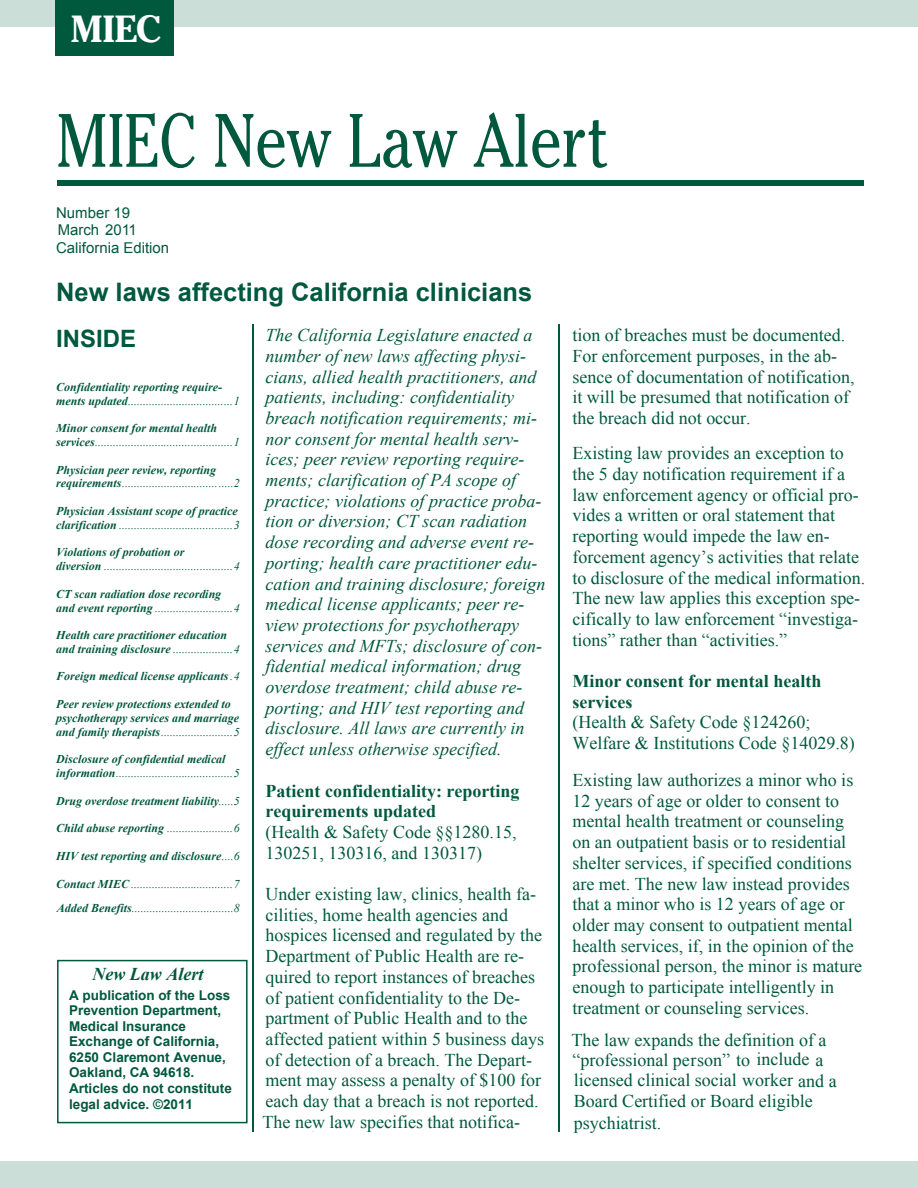
<style>
.page{position:relative;width:918px;height:1188px;background:#fff}
.page>*{position:absolute;margin:0;border:0;box-sizing:border-box;transform-origin:0 0}
.t1{font:75px "Cheltenham";color:#00583d;scale:.8 1}
.t2{font:700 37.65px "Cheltenham";color:#fff}
.t3{font:700 25.5px "Arial";color:#00583d}
.t4{font:700 24px "Arial";color:#00583d}
.t5{font:18px/20.7px "Times New Roman";color:#00583d}
.t6{font:italic 18px/20.7px "Times New Roman";color:#00583d}
.t7{font:700 18px/20.7px "Times New Roman";color:#00583d}
.t8{font:italic 700 18px "Times New Roman";color:#00583d}
.t9{font:15px/17.2px "Arial";color:#00583d}
.t10{font:700 13.5px/15.5px "Arial";color:#00583d}
.t11{font:italic 700 12px/13.8px "Times New Roman";color:#00583d}
.t12{font:italic 12px/13.8px "Times New Roman";color:#00583d}
.s1{font-weight:400}
.s2{font-weight:700}
</style>
<div class="page">
<div style="left:0;top:1161px;width:918px;height:27px;background:#ccded8"></div>
<div style="left:0;top:0;width:918px;height:27px;background:#ccded8"></div>
<hr style="left:252px;top:324px;width:1px;height:808px;background:#00583d">
<hr style="left:559px;top:324px;width:1px;height:808px;background:#00583d">
<div style="left:57px;top:960px;width:191px;height:163px;border:2px solid #00583d"></div>
<div style="left:57px;top:180px;width:807px;height:6px;background:#00583d"></div>
<div style="left:56px;top:0;width:118px;height:56px;background:#00583d"></div>
<h2 class="t2" style="left:71px;top:6px;width:92px">MIEC</h2>
<h1 class="t1" style="left:56px;top:97px;width:693px">MIEC New Law Alert</h1>
<p class="t9" style="left:56px;top:204px;width:115px">Number 19<br>March 2011<br>California Edition</p>
<h3 class="t3" style="left:56px;top:276px;width:478px">New laws affecting California clinicians</h3>
<h3 class="t4" style="left:56px;top:323px;width:81px">INSIDE</h3>
<p class="t11" style="left:56px;top:380px;width:185px">Confidentiality reporting require&shy;ments updated<span class="s1">...................................1</span></p>
<p class="t12" style="left:56px;top:421px;width:185px"><span class="s2">Minor consent for mental health services</span>..............................................1</p>
<p class="t11" style="left:56px;top:462px;width:185px">Physician peer review, reporting requirements<span class="s1">.....................................2</span></p>
<p class="t11" style="left:56px;top:504px;width:185px">Physician Assistant scope of practice clarification <span class="s1">......................................3</span></p>
<p class="t12" style="left:56px;top:545px;width:185px"><span class="s2">Violations of probation or<br>diversion</span> ...........................................4</p>
<p class="t11" style="left:56px;top:586px;width:185px">CT scan radiation dose recording and event reporting <span class="s1">..........................4</span></p>
<p class="t11" style="left:56px;top:628px;width:185px">Health care practitioner education and training disclosure <span class="s1">....................4</span></p>
<p class="t11" style="left:56px;top:669px;width:185px">Foreign medical license applicants<span class="s1">.4</span></p>
<p class="t11" style="left:56px;top:697px;width:185px">Peer review protections extended to psychotherapy services and marriage and family therapists<span class="s1">........................5</span></p>
<p class="t11" style="left:56px;top:752px;width:185px">Disclosure of confidential medical information<span class="s1">.......................................5</span></p>
<p class="t11" style="left:56px;top:793px;width:185px">Drug overdose treatment liability<span class="s1">.....5</span></p>
<p class="t12" style="left:56px;top:821px;width:185px"><span class="s2">Child abuse reporting</span> ......................6</p>
<p class="t11" style="left:56px;top:849px;width:185px">HIV test reporting and disclosure<span class="s1">....6</span></p>
<p class="t12" style="left:56px;top:876px;width:185px"><span class="s2">Contact MIEC</span> ..................................7</p>
<p class="t6" style="left:266px;top:324px;width:281px">The California Legislature enacted a number of new laws affecting physi&shy;cians, allied health practitioners, and patients, including: confidentiality breach notification requirements; mi&shy;nor consent for mental health serv&shy;ices; peer review reporting require&shy;ments; clarification of PA scope of practice; violations of practice proba&shy;tion or diversion; CT scan radiation dose recording and adverse event re&shy;porting; health care practitioner edu&shy;cation and training disclosure; foreign medical license applicants; peer re&shy;view protections for psychotherapy services and MFTs; disclosure of con&shy;fidential medical information; drug overdose treatment; child abuse re&shy;porting; and HIV test reporting and disclosure. All laws are currently in effect unless otherwise specified.</p>
<p class="t7" style="left:266px;top:780px;width:255px">Patient confidentiality: reporting requirements updated</p>
<p class="t5" style="left:266px;top:821px;width:252px">(Health &amp; Safety Code §§1280.15,<br>130251, 130316, and 130317)</p>
<p class="t5" style="left:263px;top:883px;width:283px">Under existing law, clinics, health fa&shy;cilities, home health agencies and hospices licensed and regulated by the Department of Public Health are re&shy;quired to report instances of breaches of patient confidentiality to the De&shy;partment of Public Health and to the affected patient within 5 business days of detection of a breach. The Depart&shy;ment may assess a penalty of $100 for each day that a breach is not reported.<br>The new law specifies that notifica-</p>
<p class="t12" style="left:57px;top:900px;width:184px"><span class="s2">Added Benefits</span>..................................8</p>
<p class="t8" style="left:92px;top:961px;width:113px">New Law Alert</p>
<p class="t10" style="left:69px;top:1003px;width:164px">Prevention Department,<br>Medical Insurance<br>Exchange of California,<br>6250 Claremont Avenue,<br>Oakland, CA 94618.<br>Articles do not constitute legal advice. ©2011</p>
<p class="t10" style="left:69px;top:988px;width:163px">A publication of the Loss</p>
<p class="t5" style="left:572px;top:325px;width:284px">tion of breaches must be documented.<br>For enforcement purposes, in the ab&shy;sence of documentation of notification, it will be presumed that notification of the breach did not occur.</p>
<p class="t5" style="left:572px;top:443px;width:294px">Existing law provides an exception to the 5 day notification requirement if a law enforcement agency or official pro&shy;vides a written or oral statement that reporting would impede the law en&shy;forcement agency’s activities that relate to disclosure of the medical information.<br>The new law applies this exception spe&shy;cifically to law enforcement “investiga&shy;tions” rather than “activities.”</p>
<p class="t7" style="left:572px;top:670px;width:250px">Minor consent for mental health services</p>
<p class="t5" style="left:572px;top:712px;width:284px">(Health &amp; Safety Code §124260;<br>Welfare &amp; Institutions Code §14029.8)</p>
<p class="t5" style="left:572px;top:769px;width:291px">Existing law authorizes a minor who is 12 years of age or older to consent to mental health treatment or counseling on an outpatient basis or to residential shelter services, if specified conditions are met. The new law instead provides that a minor who is 12 years of age or older may consent to outpatient mental health services, if, in the opinion of the professional person, the minor is mature enough to participate intelligently in treatment or counseling services.</p>
<p class="t5" style="left:572px;top:1029px;width:267px">The law expands the definition of a “professional person” to include a licensed clinical social worker and a<br>Board Certified or Board eligible psychiatrist.</p>
</div>
